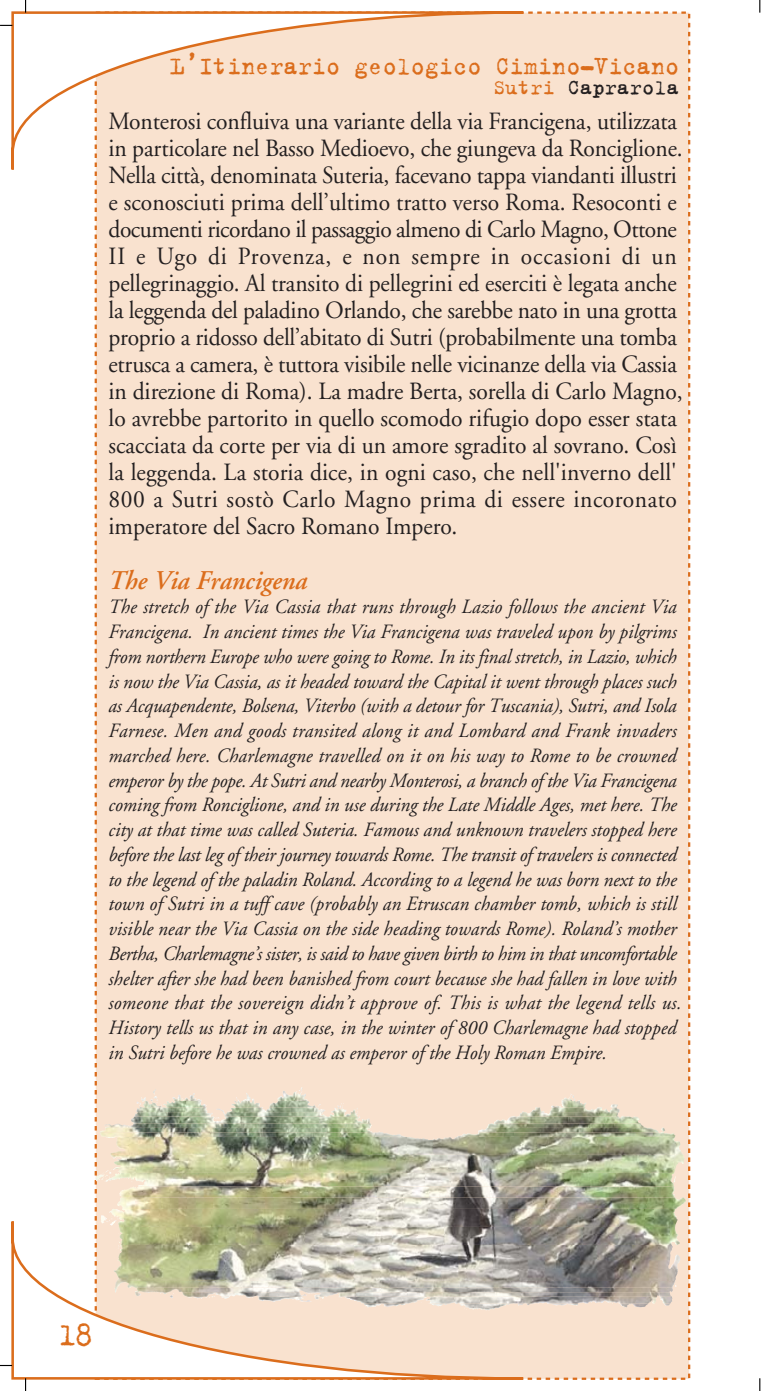
<style>
.page{position:relative;width:762px;height:1391px;background:#fff}
.page>*{position:absolute;margin:0;border:0;box-sizing:border-box;transform-origin:0 0}
.t1{font:33.75px "Trixie";color:#db6d1c}
.t2{font:27px "Trixie";color:#db6d1c;scale:.95 1}
.t3{font:italic 600 27px "Adobe Garamond";color:#db6d1c;scale:.95 1}
.t4{font:24.75px/27px "Adobe Garamond";letter-spacing:-.005em;color:#231f20;scale:.95 1}
.t5{font:22.5px "Trixie";color:#231f20}
.t6{font:italic 20.25px/24.8px "Adobe Garamond";color:#231f20;scale:.95 1}
.s1{color:#db6d1c}
</style>
<div class="page">
<div style="left:95px;top:12px;width:595px;height:1367px;background:#f9e2cf;border:2px dashed #db6d1c"></div>
<img style="left:525px;top:1303px;width:53px;height:3px">
<img style="left:525px;top:1296px;width:131px;height:7px">
<img style="left:525px;top:1287px;width:147px;height:9px">
<img style="left:525px;top:1280px;width:151px;height:7px">
<img style="left:525px;top:1244px;width:155px;height:36px">
<img style="left:525px;top:1226px;width:155px;height:18px">
<img style="left:525px;top:1208px;width:152px;height:18px">
<img style="left:525px;top:1197px;width:160px;height:11px">
<img style="left:525px;top:1186px;width:150px;height:11px">
<img style="left:525px;top:1172px;width:150px;height:14px">
<img style="left:111px;top:1154px;width:573px;height:18px">
<img style="left:106px;top:1136px;width:576px;height:18px">
<img style="left:100px;top:1132px;width:575px;height:4px">
<img style="left:100px;top:1127px;width:565px;height:5px">
<img style="left:105px;top:1123px;width:539px;height:4px">
<img style="left:131px;top:1116px;width:508px;height:7px">
<img style="left:135px;top:1111px;width:485px;height:5px">
<img style="left:136px;top:1107px;width:466px;height:5px">
<img style="left:139px;top:1100px;width:174px;height:7px">
<img style="left:141px;top:1089px;width:161px;height:11px">
<svg style="left:10px;top:10px;width:515px;height:220px"></svg>
<svg style="left:10px;top:1160px;width:515px;height:220px"></svg>
<svg style="left:759px;top:0;width:1px;height:13px"></svg>
<svg style="left:0;top:25px;width:12px;height:1px"></svg>
<svg style="left:25px;top:0;width:1px;height:13px"></svg>
<svg style="left:0;top:1364px;width:12px;height:1px"></svg>
<svg style="left:25px;top:1378px;width:1px;height:12px"></svg>
<svg style="left:759px;top:1378px;width:1px;height:12px"></svg>
<p class="t2" style="left:170px;top:57px;width:536px">L’Itinerario geologico Cimino-Vicano</p>
<p class="t5" style="left:493px;top:80px;width:187px"><span class="s1">Sutri</span> Caprarola</p>
<p class="t4" style="left:108px;top:110px;width:605px">Monterosi confluiva una variante della via Francigena, utilizzata in particolare nel Basso Medioevo, che giungeva da Ronciglione.<br>Nella città, denominata Suteria, facevano tappa viandanti illustri e sconosciuti prima dell’ultimo tratto verso Roma. Resoconti e documenti ricordano il passaggio almeno di Carlo Magno, Ottone II e Ugo di Provenza, e non sempre in occasioni di un pellegrinaggio. Al transito di pellegrini ed eserciti è legata anche la leggenda del paladino Orlando, che sarebbe nato in una grotta proprio a ridosso dell’abitato di Sutri (probabilmente una tomba etrusca a camera, è tuttora visibile nelle vicinanze della via Cassia in direzione di Roma). La madre Berta, sorella di Carlo Magno, lo avrebbe partorito in quello scomodo rifugio dopo esser stata scacciata da corte per via di un amore sgradito al sovrano. Così la leggenda. La storia dice, in ogni caso, che nell'inverno dell' 800 a Sutri sostò Carlo Magno prima di essere incoronato imperatore del Sacro Romano Impero.</p>
<p class="t3" style="left:108px;top:569px;width:211px">The Via Francigena</p>
<p class="t6" style="left:108px;top:596px;width:604px">The stretch of the Via Cassia that runs through Lazio follows the ancient Via Francigena. In ancient times the Via Francigena was traveled upon by pilgrims from northern Europe who were going to Rome. In its final stretch, in Lazio, which is now the Via Cassia, as it headed toward the Capital it went through places such as Acquapendente, Bolsena, Viterbo (with a detour for Tuscania), Sutri, and Isola Farnese. Men and goods transited along it and Lombard and Frank invaders marched here. Charlemagne travelled on it on his way to Rome to be crowned emperor by the pope. At Sutri and nearby Monterosi, a branch of the Via Francigena coming from Ronciglione, and in use during the Late Middle Ages, met here. The city at that time was called Suteria. Famous and unknown travelers stopped here before the last leg of their journey towards Rome. The transit of travelers is connected to the legend of the paladin Roland. According to a legend he was born next to the town of Sutri in a tuff cave (probably an Etruscan chamber tomb, which is still visible near the Via Cassia on the side heading towards Rome). Roland’s mother Bertha, Charlemagne’s sister, is said to have given birth to him in that uncomfortable shelter after she had been banished from court because she had fallen in love with someone that the sovereign didn’t approve of. This is what the legend tells us.<br>History tells us that in any case, in the winter of 800 Charlemagne had stopped in Sutri before he was crowned as emperor of the Holy Roman Empire.</p>
<p class="t1" style="left:57px;top:1324px;width:37px">18</p>
</div>
